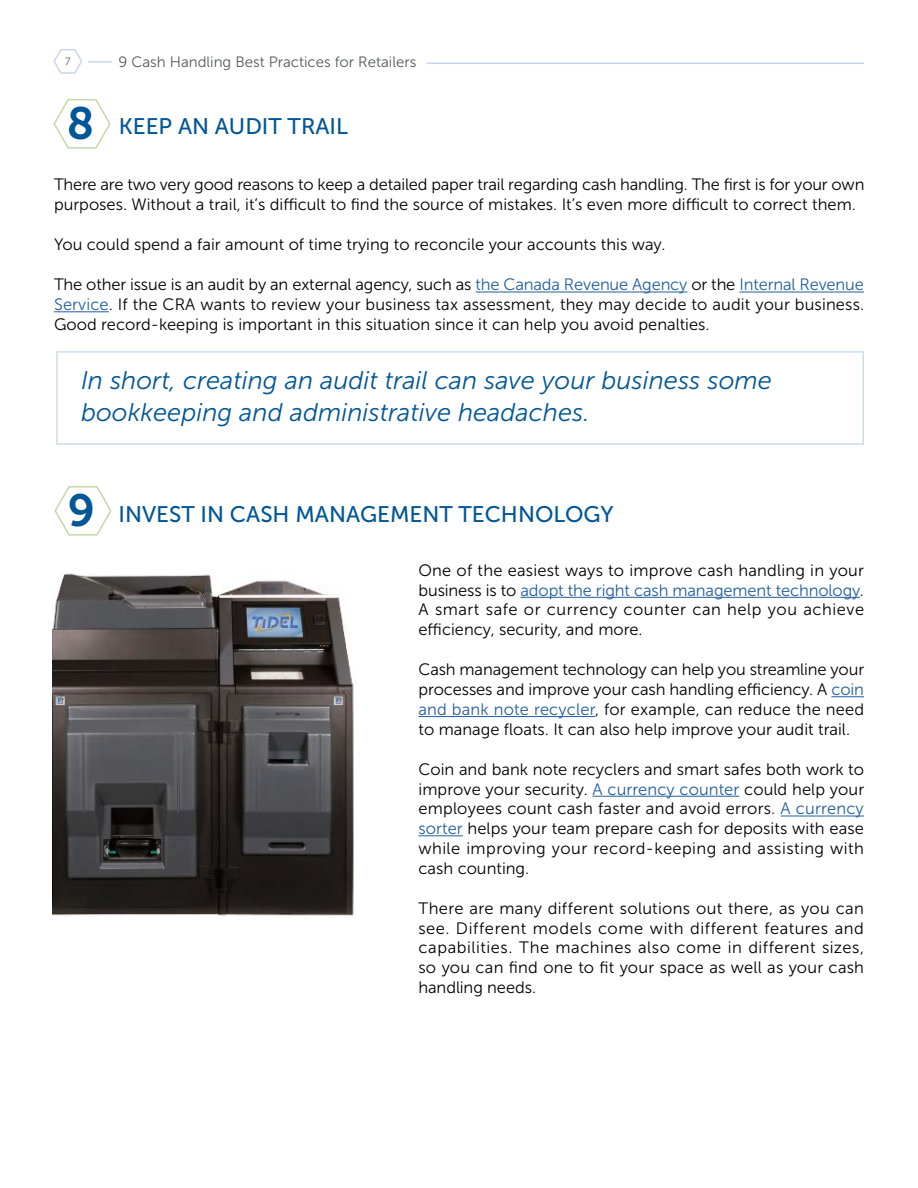
<style>
.page{position:relative;width:918px;height:1188px;background:#fff}
.page>*{position:absolute;margin:0;border:0;box-sizing:border-box;transform-origin:0 0}
.t1{font:45px "Museo Sans 700";color:#005696}
.t2{font:italic 25.5px/31.5px "Museo Sans 300";color:#005696}
.t3{font:22.5px "Museo Sans 500";color:#005696}
.t4{font:16.5px/19.8px "Museo Sans 300";color:#000;text-align:justify}
.t5{font:15px "Museo Sans 300";color:#58595b}
.t6{font:10.5px "Museo Sans 300";color:#58595b}
.s1{color:#215e9e}
</style>
<div class="page">
<hr style="left:88px;top:61px;width:24px;height:2px;background:#cad4ec">
<hr style="left:427px;top:63px;width:437px;height:1px;background:#cad4ec">
<svg style="left:53px;top:49px;width:29px;height:25px"></svg>
<img style="left:53px;top:574px;width:302px;height:342px">
<hr style="left:476px;top:292px;width:211px;height:1px;background:#215e9e">
<hr style="left:739px;top:292px;width:125px;height:1px;background:#215e9e">
<hr style="left:54px;top:311px;width:55px;height:1px;background:#215e9e">
<hr style="left:520px;top:597px;width:340px;height:1px;background:#215e9e">
<hr style="left:831px;top:696px;width:33px;height:1px;background:#215e9e">
<hr style="left:418px;top:716px;width:177px;height:1px;background:#215e9e">
<hr style="left:592px;top:796px;width:147px;height:1px;background:#215e9e">
<hr style="left:781px;top:816px;width:83px;height:1px;background:#215e9e">
<hr style="left:418px;top:835px;width:45px;height:1px;background:#215e9e">
<svg style="left:53px;top:99px;width:58px;height:50px"></svg>
<svg style="left:54px;top:486px;width:58px;height:50px"></svg>
<div style="left:56px;top:351px;width:808px;height:94px;border:2px solid #ccddea"></div>
<p class="t6" style="left:65px;top:56px;width:7px">7</p>
<p class="t5" style="left:119px;top:54px;width:299px">9 Cash Handling Best Practices for Retailers</p>
<h1 class="t1" style="left:67px;top:98px;width:29px">8</h1>
<h3 class="t3" style="left:119px;top:113px;width:231px">KEEP AN AUDIT TRAIL</h3>
<p class="t4" style="left:54px;top:175px;width:812px">There are two very good reasons to keep a detailed paper trail regarding cash handling. The first is for your own purposes. Without a trail, it’s difficult to find the source of mistakes. It’s even more difficult to correct them.</p>
<p class="t4" style="left:54px;top:235px;width:613px">You could spend a fair amount of time trying to reconcile your accounts this way.</p>
<p class="t4" style="left:54px;top:275px;width:812px">The other issue is an audit by an external agency, such as <span class="s1">the Canada Revenue Agency</span> or the <span class="s1">Internal Revenue Service</span>. If the CRA wants to review your business tax assessment, they may decide to audit your business.<br>Good record-keeping is important in this situation since it can help you avoid penalties.</p>
<h2 class="t2" style="left:81px;top:365px;width:693px">In short, creating an audit trail can save your business some bookkeeping and administrative headaches.</h2>
<h1 class="t1" style="left:68px;top:485px;width:29px">9</h1>
<h3 class="t3" style="left:118px;top:502px;width:497px">INVEST IN CASH MANAGEMENT TECHNOLOGY</h3>
<p class="t4" style="left:418px;top:560px;width:447px">One of the easiest ways to improve cash handling in your business is to <span class="s1">adopt the right cash management technology</span>.<br>A smart safe or currency counter can help you achieve efficiency, security, and more.</p>
<p class="t4" style="left:418px;top:660px;width:447px">Cash management technology can help you streamline your processes and improve your cash handling efficiency. A <span class="s1">coin and bank note recycler</span>, for example, can reduce the need to manage floats. It can also help improve your audit trail.</p>
<p class="t4" style="left:418px;top:759px;width:447px">Coin and bank note recyclers and smart safes both work to improve your security. <span class="s1">A currency counter</span> could help your employees count cash faster and avoid errors. <span class="s1">A currency sorter</span> helps your team prepare cash for deposits with ease while improving your record-keeping and assisting with cash counting.</p>
<p class="t4" style="left:418px;top:898px;width:447px">There are many different solutions out there, as you can see. Different models come with different features and capabilities. The machines also come in different sizes, so you can find one to fit your space as well as your cash handling needs.</p>
</div>
